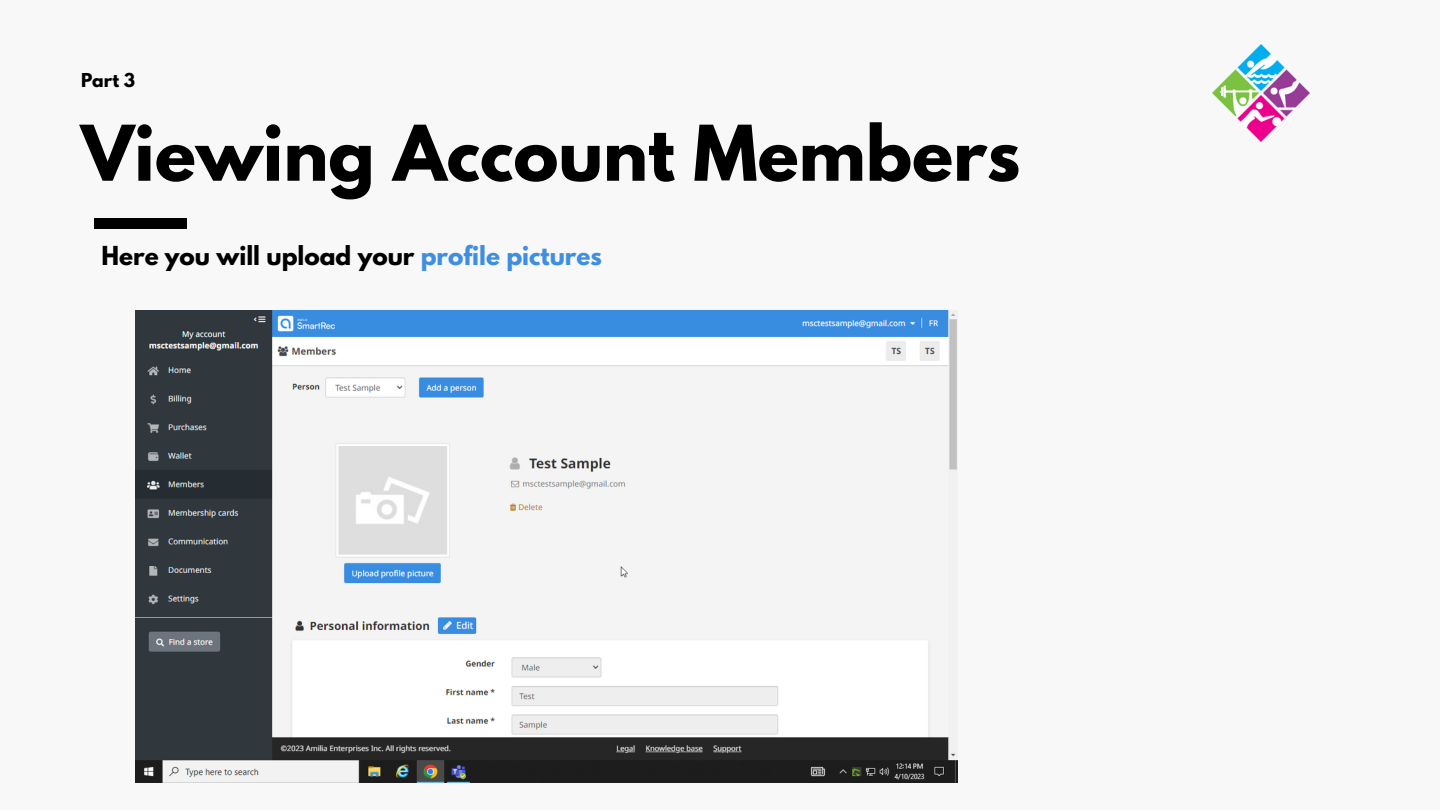
<style>
.page{position:relative;width:1440px;height:810px;background:#f8f8f8}
.page>*{position:absolute;margin:0;border:0;box-sizing:border-box;transform-origin:0 0}
.t1{font:700 68px "League Spartan";color:#000}
.t2{font:700 23.2px "League Spartan";color:#000}
.t3{font:700 17px "League Spartan";color:#000}
.s1{color:#3e8ee1}
</style>
<div class="page">
<div style="left:95px;top:218px;width:92px;height:11px;background:#000"></div>
<img style="left:136px;top:310px;width:822px;height:473px">
<img style="left:1212px;top:44px;width:97px;height:97px">
<p class="t3" style="left:81px;top:72px;width:56px">Part 3</p>
<h1 class="t1" style="left:81px;top:120px;width:941px">Viewing Account Members</h1>
<p class="t2" style="left:102px;top:244px;width:502px">Here you will upload your <span class="s1">profile pictures</span></p>
</div>
